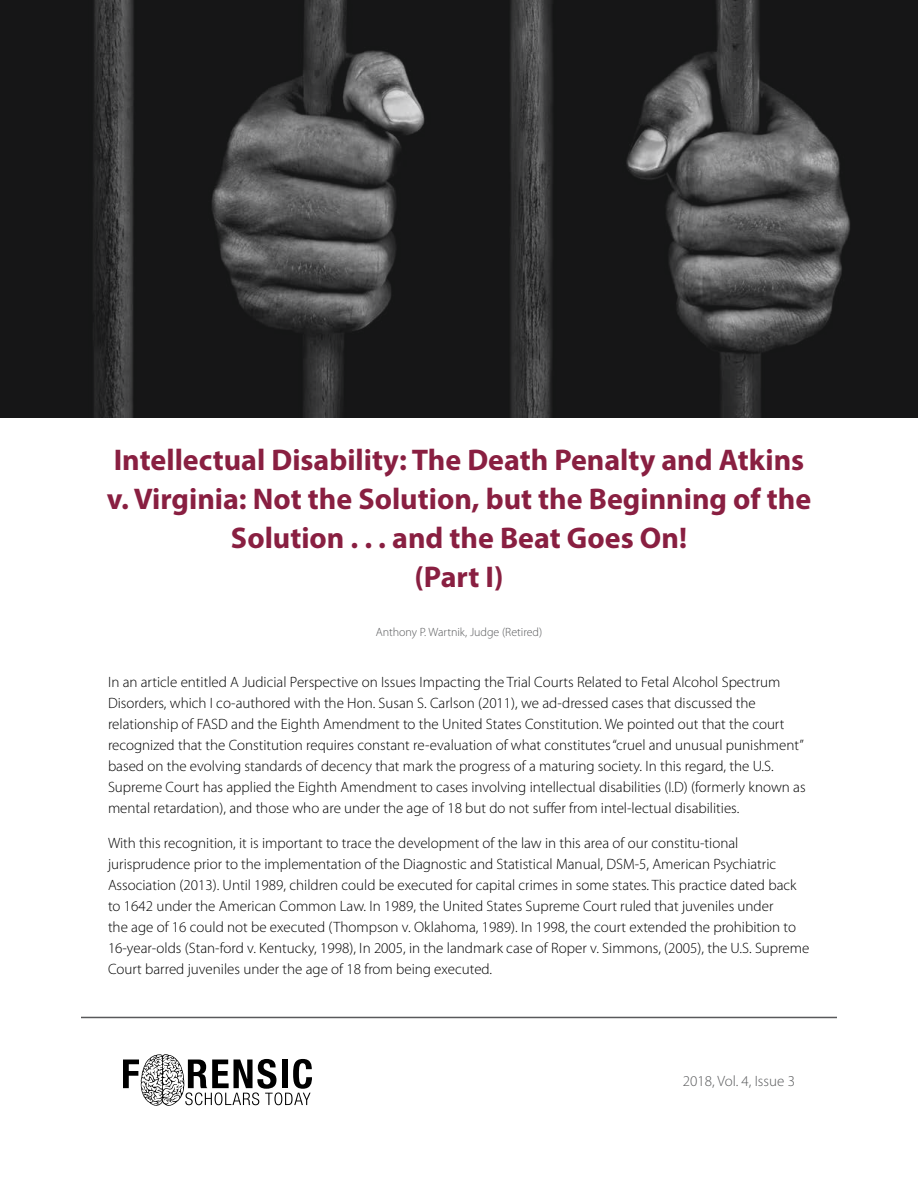
<style>
.page{position:relative;width:918px;height:1188px;background:#fff}
.page>*{position:absolute;margin:0;border:0;box-sizing:border-box;transform-origin:0 0}
.t1{font:700 30px/39px "Myriad Pro";color:#891f41;text-align:center}
.Body_Copy{font:300 15px/21px "Myriad Pro";color:#000}
.t2{font:300 15px "Myriad Pro";color:#58595b}
.t3{font:300 12px "Myriad Pro";color:#58595b}
</style>
<div class="page">
<svg style="left:123px;top:1054px;width:189px;height:52px"></svg>
<hr style="left:81px;top:1017px;width:756px;height:1px;background:#58595b">
<img style="left:0;top:0;width:918px;height:417px">
<p class="t1" style="left:107px;top:440px;width:706px">Intellectual Disability: The Death Penalty and Atkins v. Virginia: Not the Solution, but the Beginning of the<br>Solution . . . and the Beat Goes On!</p>
<p class="t1" style="left:414px;top:557px;width:91px">(Part I)</p>
<p class="t3" style="left:376px;top:625px;width:168px">Anthony P. Wartnik, Judge (Retired)</p>
<p class="Body_Copy" style="left:108px;top:672px;width:699px">In an article entitled A Judicial Perspective on Issues Impacting the Trial Courts Related to Fetal Alcohol Spectrum Disorders, which I co-authored with the Hon. Susan S. Carlson (2011), we ad-dressed cases that discussed the relationship of FASD and the Eighth Amendment to the United States Constitution. We pointed out that the court recognized that the Constitution requires constant re-evaluation of what constitutes “cruel and unusual punishment” based on the evolving standards of decency that mark the progress of a maturing society. In this regard, the U.S.<br>Supreme Court has applied the Eighth Amendment to cases involving intellectual disabilities (I.D) (formerly known as mental retardation), and those who are under the age of 18 but do not suffer from intel-lectual disabilities.</p>
<p class="Body_Copy" style="left:108px;top:833px;width:703px">With this recognition, it is important to trace the development of the law in this area of our constitu-tional jurisprudence prior to the implementation of the Diagnostic and Statistical Manual, DSM-5, American Psychiatric Association (2013). Until 1989, children could be executed for capital crimes in some states. This practice dated back to 1642 under the American Common Law. In 1989, the United States Supreme Court ruled that juveniles under<br>the age of 16 could not be executed (Thompson v. Oklahoma, 1989). In 1998, the court extended the prohibition to 16-year-olds (Stan-ford v. Kentucky, 1998), In 2005, in the landmark case of Roper v. Simmons, (2005), the U.S. Supreme Court barred juveniles under the age of 18 from being executed.</p>
<p class="t2" style="left:683px;top:1072px;width:114px">2018, Vol. 4, Issue 3</p>
</div>
